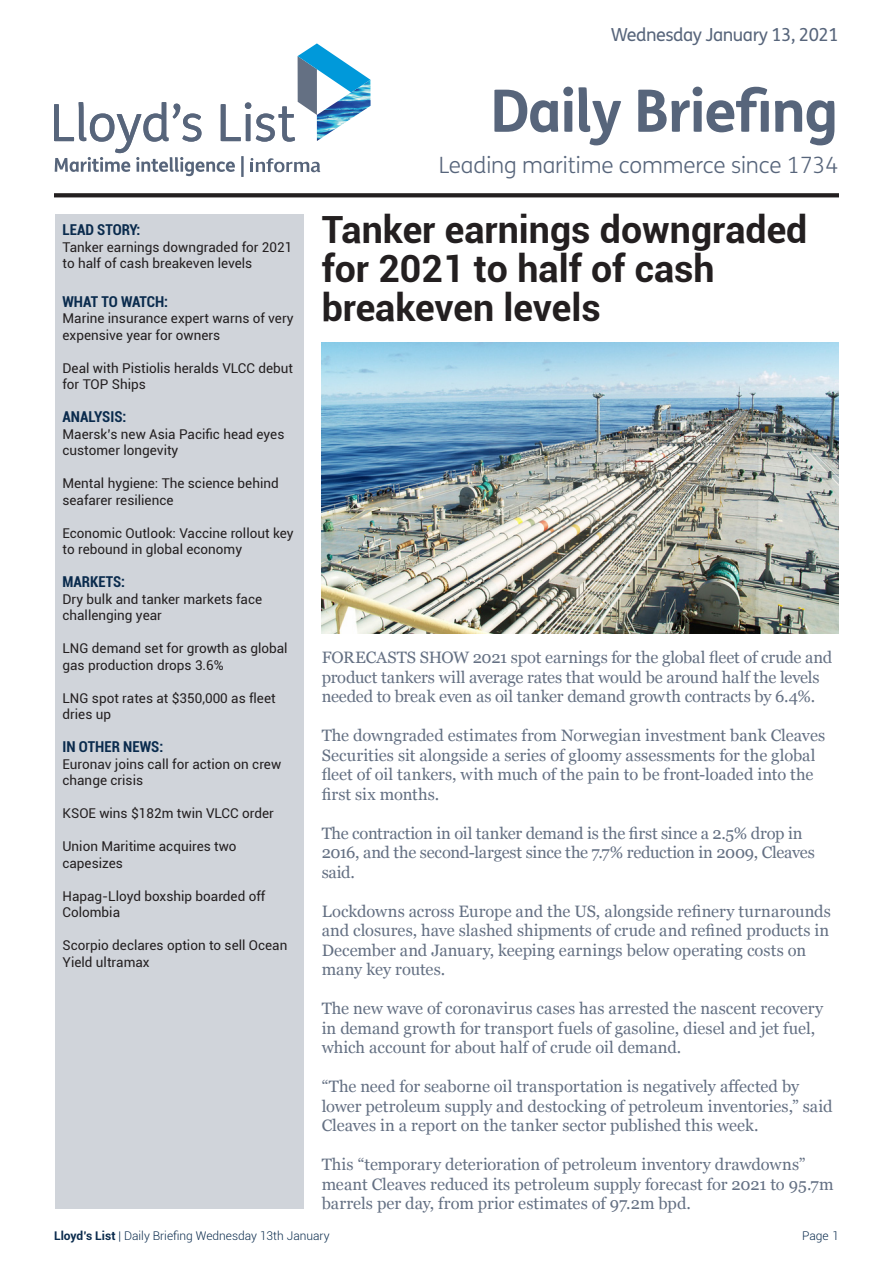
<style>
.page{position:relative;width:893px;height:1263px;background:#fff}
.page>*{position:absolute;margin:0;border:0;box-sizing:border-box;transform-origin:0 0}
.t1{font:700 58.5px "FS Me";letter-spacing:-.025em;color:#57657b}
.Headline_1{font:700 37.5px/39px "Roboto";color:#231f20}
.t2{font:300 22.5px "FS Me";letter-spacing:-.005em;color:#57657b}
.t3{font:18px "FS Me";letter-spacing:-.025em;color:#57657b}
.Body_Copy{font:16.5px/19.5px "Georgia";letter-spacing:-.005em;color:#647083}
.Contents_header{font:700 condensed 15px "Roboto";color:#0a2b4d}
.Contents_body{font:13.5px/16.5px "Roboto";color:#231f20}
.t4{font:300 12px "Roboto";color:#0a2b4d}
.s1{font-weight:700}
</style>
<div class="page">
<svg style="left:54px;top:43px;width:316px;height:134px"></svg>
<svg style="left:54px;top:193px;width:785px;height:4px;background:#2d292a"></svg>
<img style="left:321px;top:342px;width:517px;height:291px">
<div style="left:55px;top:215px;width:249px;height:994px;background:#d0d4da"></div>
<p class="t3" style="left:611px;top:22px;width:229px">Wednesday January 13, 2021</p>
<p class="Contents_header" style="left:63px;top:220px;width:79px">LEAD STORY:</p>
<p class="Contents_body" style="left:63px;top:238px;width:231px">Tanker earnings downgraded for 2021 to half of cash breakeven levels</p>
<p class="Contents_header" style="left:63px;top:291px;width:107px">WHAT TO WATCH:</p>
<p class="Contents_body" style="left:63px;top:310px;width:233px">Marine insurance expert warns of very expensive year for owners</p>
<p class="Contents_body" style="left:63px;top:359px;width:232px">Deal with Pistiolis heralds VLCC debut for TOP Ships</p>
<p class="Contents_header" style="left:63px;top:406px;width:65px">ANALYSIS:</p>
<p class="Contents_body" style="left:63px;top:425px;width:223px">Maersk’s new Asia Pacific head eyes customer longevity</p>
<p class="Contents_body" style="left:63px;top:475px;width:218px">Mental hygiene: The science behind seafarer resilience</p>
<p class="Contents_body" style="left:63px;top:524px;width:233px">Economic Outlook: Vaccine rollout key to rebound in global economy</p>
<p class="Contents_header" style="left:63px;top:571px;width:64px">MARKETS:</p>
<p class="Contents_body" style="left:63px;top:590px;width:201px">Dry bulk and tanker markets face challenging year</p>
<p class="Contents_body" style="left:63px;top:640px;width:227px">LNG demand set for growth as global gas production drops 3.6%</p>
<p class="Contents_body" style="left:63px;top:689px;width:215px">LNG spot rates at $350,000 as fleet dries up</p>
<p class="Contents_header" style="left:63px;top:736px;width:102px">IN OTHER NEWS:</p>
<p class="Contents_body" style="left:63px;top:755px;width:220px">Euronav joins call for action on crew change crisis</p>
<p class="Contents_body" style="left:63px;top:805px;width:213px">KSOE wins $182m twin VLCC order</p>
<p class="Contents_body" style="left:63px;top:838px;width:176px">Union Maritime acquires two capesizes</p>
<p class="Contents_body" style="left:63px;top:887px;width:204px">Hapag-Lloyd boxship boarded off<br>Colombia</p>
<p class="Contents_body" style="left:63px;top:937px;width:226px">Scorpio declares option to sell Ocean<br>Yield ultramax</p>
<p class="t1" style="left:490px;top:66px;width:350px">Daily Briefing</p>
<p class="t2" style="left:439px;top:150px;width:401px">Leading maritime commerce since 1734</p>
<p class="Headline_1" style="left:322px;top:209px;width:487px">Tanker earnings downgraded for 2021 to half of cash breakeven levels</p>
<p class="Body_Copy" style="left:322px;top:647px;width:512px">FORECASTS SHOW 2021 spot earnings for the global fleet of crude and product tankers will average rates that would be around half the levels needed to break even as oil tanker demand growth contracts by 6.4%.</p>
<p class="Body_Copy" style="left:322px;top:725px;width:505px">The downgraded estimates from Norwegian investment bank Cleaves Securities sit alongside a series of gloomy assessments for the global fleet of oil tankers, with much of the pain to be front-loaded into the first six months.</p>
<p class="Body_Copy" style="left:322px;top:823px;width:495px">The contraction in oil tanker demand is the first since a 2.5% drop in<br>2016, and the second-largest since the 7.7% reduction in 2009, Cleaves said.</p>
<p class="Body_Copy" style="left:322px;top:901px;width:511px">Lockdowns across Europe and the US, alongside refinery turnarounds and closures, have slashed shipments of crude and refined products in December and January, keeping earnings below operating costs on many key routes.</p>
<p class="Body_Copy" style="left:322px;top:998px;width:503px">The new wave of coronavirus cases has arrested the nascent recovery in demand growth for transport fuels of gasoline, diesel and jet fuel, which account for about half of crude oil demand.</p>
<p class="Body_Copy" style="left:322px;top:1076px;width:512px">“The need for seaborne oil transportation is negatively affected by lower petroleum supply and destocking of petroleum inventories,” said<br>Cleaves in a report on the tanker sector published this week.</p>
<p class="Body_Copy" style="left:322px;top:1154px;width:513px">This “temporary deterioration of petroleum inventory drawdowns” meant Cleaves reduced its petroleum supply forecast for 2021 to 95.7m barrels per day, from prior estimates of 97.2m bpd.</p>
<p class="t4" style="left:54px;top:1228px;width:277px"><span class="s1">Lloyd’s List</span> | Daily Briefing Wednesday 13th January</p>
<p class="t4" style="left:802px;top:1228px;width:38px">Page 1</p>
</div>
